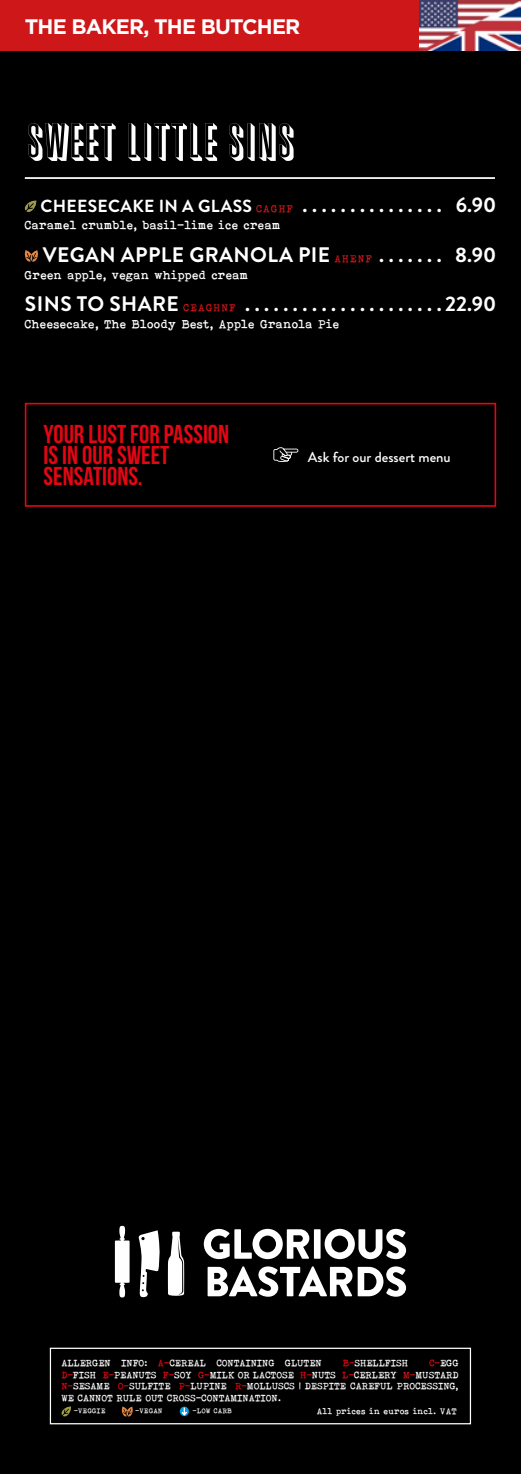
<style>
.page{position:relative;width:521px;height:1474px;background:#fff}
.page>*{position:absolute;margin:0;border:0;box-sizing:border-box;transform-origin:0 0}
.t1{font:52.5px "Great Shadow";letter-spacing:-.07em;color:#fff;scale:1.1 1}
.t2{font:25.9px/21px "Bebas Neue";color:#e30613}
.t3{font:700 21px "Brandon Grotesque";letter-spacing:.02em;color:#fff}
.t4{font:700 21px "Gotham";letter-spacing:-.04em;color:#fff}
.t5{font:700 17.5px "Brandon Grotesque";letter-spacing:.02em;color:#fff}
.t6{font:500 14.53px "Brandon Grotesque";color:#fff}
.t7{font:12.25px "Bohemian typewriter";color:#fff}
.t8{font:9.62px/11.5px "Bohemian typewriter";letter-spacing:-.03em;color:#fff;text-align:justify}
.t9{font:8.75px "Bohemian typewriter";color:#fff}
.t10{font:7px "Bohemian typewriter";color:#fff}
.s1{font-family:"Bohemian typewriter";font-weight:400;font-size:10.5px;color:#cd1719}
.s2{font-size:21px}
.s3{color:#e30613}
.s4{color:#cd1719}
</style>
<div class="page">
<div style="left:0;top:0;width:521px;height:1473px;background:#000"></div>
<hr style="left:25px;top:177px;width:470px;height:2px;background:#fff">
<svg style="left:24px;top:200px;width:13px;height:12px"></svg>
<svg style="left:24px;top:250px;width:14px;height:12px"></svg>
<svg style="left:138px;top:1230px;width:22px;height:67px"></svg>
<svg style="left:168px;top:1231px;width:16px;height:64px"></svg>
<svg style="left:115px;top:1225px;width:15px;height:72px"></svg>
<svg style="left:204px;top:1228px;width:105px;height:31px"></svg>
<div style="left:314px;top:1229px;width:7px;height:29px;background:#fff"></div>
<svg style="left:325px;top:1228px;width:81px;height:31px"></svg>
<svg style="left:208px;top:1266px;width:144px;height:30px"></svg>
<svg style="left:358px;top:1266px;width:48px;height:30px"></svg>
<div style="left:50px;top:1347px;width:421px;height:77px;border:1px solid #fff"></div>
<svg style="left:61px;top:1406px;width:10px;height:11px"></svg>
<svg style="left:121px;top:1406px;width:12px;height:10px"></svg>
<svg style="left:180px;top:1406px;width:9px;height:9px"></svg>
<svg style="left:182px;top:1407px;width:5px;height:8px"></svg>
<div style="left:0;top:0;width:521px;height:50px;background:#cd1719"></div>
<img style="left:420px;top:0;width:101px;height:51px">
<div style="left:25px;top:403px;width:471px;height:104px;border:2px solid #e30613"></div>
<svg style="left:273px;top:447px;width:25px;height:15px"></svg>
<h3 class="t4" style="left:25px;top:12px;width:277px">THE BAKER, THE BUTCHER</h3>
<h1 class="t1" style="left:25px;top:112px;width:249px">SWEET LITTLE SINS</h1>
<h3 class="t5" style="left:40px;top:194px;width:457px">CHEESECAKE IN A GLASS <span class="s1">CAGHF</span> <span class="s2">. . . . . . . . . . . . . . 6.90</span></h3>
<p class="t7" style="left:25px;top:218px;width:258px">Caramel crumble, basil-lime ice cream</p>
<h3 class="t3" style="left:43px;top:240px;width:455px">VEGAN APPLE GRANOLA PIE <span class="s1">AHENF</span> . . . . . . 8.90</h3>
<p class="t7" style="left:25px;top:267px;width:225px">Green apple, vegan whipped cream</p>
<h3 class="t3" style="left:25px;top:289px;width:473px">SINS TO SHARE <span class="s1">CEAGHNF</span> . . . . . . . . . . . . . . . . . . . . 22.90</h3>
<p class="t7" style="left:25px;top:317px;width:317px">Cheesecake, The Bloody Best, Apple Granola Pie</p>
<h2 class="t2" style="left:44px;top:424px;width:187px">YOUR LUST FOR PASSION<br>IS IN OUR SWEET<br>SENSATIONS.</h2>
<h3 class="t6" style="left:308px;top:447px;width:144px">Ask for our dessert menu</h3>
<p class="t8" style="left:62px;top:1356px;width:399px;text-indent:367px"><span class="s3">C-</span>EGG <span class="s3">D-</span>FISH <span class="s3">E-</span>PEANUTS <span class="s3">F-</span>SOY <span class="s3">G-</span>MILK OR LACTOSE <span class="s3">H-</span>NUTS <span class="s3">L-</span>CERLERY <span class="s4">M-</span>MUSTARD <span class="s3">N-</span>SESAME <span class="s3">O-</span>SULFITE <span class="s3">P-</span>LUPINE <span class="s3">R-</span>MOLLUSCS | DESPITE CAREFUL PROCESSING, WE CANNOT RULE OUT CROSS-CONTAMINATION.</p>
<p class="t10" style="left:74px;top:1406px;width:33px">-VEGGIE</p>
<p class="t10" style="left:135px;top:1406px;width:29px">-VEGAN</p>
<p class="t10" style="left:193px;top:1406px;width:41px">-LOW CARB</p>
<p class="t9" style="left:317px;top:1405px;width:142px">All prices in euros incl. VAT</p>
<p class="t8" style="left:62px;top:1356px;width:262px">ALLERGEN INFO: <span class="s3">A-</span>CEREAL CONTAINING GLUTEN</p>
<p class="t8" style="left:343px;top:1356px;width:67px"><span class="s3">B-</span>SHELLFISH</p>
</div>
